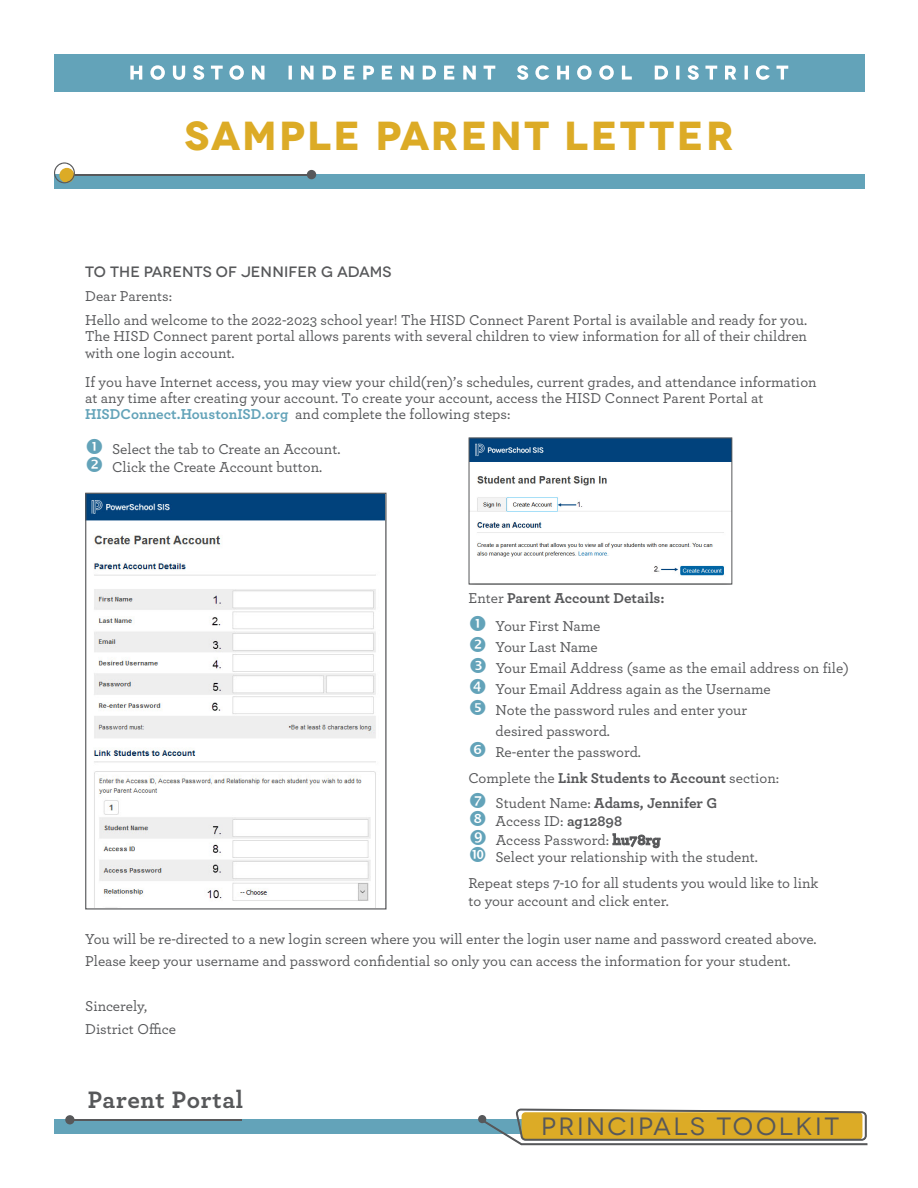
<style>
.page{position:relative;width:918px;height:1188px;background:#fff}
.page>*{position:absolute;margin:0;border:0;box-sizing:border-box;transform-origin:0 0}
.t1{font:700 40.5px "Novecentowide";letter-spacing:.06em;color:#dcab26}
.t2{font:25.05px "Novecentowide";letter-spacing:.1em;color:#57585a}
.t3{font:700 25.05px "Archer";letter-spacing:.03em;color:#57585a}
.t4{font:500 15px/24.2px "Archer";color:#57585a}
.t5{font:700 15px "Archer";color:#57585a}
.s1{font-family:"Novecentowide"}
.s2{font-weight:700;color:#63a3b9}
.s3{font-weight:500}
.s4{font-weight:700}
</style>
<div class="page">
<div style="left:54px;top:54px;width:811px;height:37px;background:#63a3b9"></div>
<svg style="left:130px;top:65px;width:658px;height:15px"></svg>
<div style="left:54px;top:1120px;width:803px;height:14px;background:#63a3b9"></div>
<div style="left:478px;top:1115px;width:8px;height:8px;background:#57585a;border-radius:50%"></div>
<svg style="left:482px;top:1109px;width:385px;height:36px"></svg>
<hr style="left:72px;top:1119px;width:170px;height:1px;background:#57585a">
<div style="left:65px;top:1115px;width:10px;height:9px;background:#57585a;border-radius:50%"></div>
<div style="left:54px;top:175px;width:811px;height:14px;background:#63a3b9"></div>
<hr style="left:72px;top:174px;width:238px;height:1px;background:#57585a">
<div style="left:307px;top:170px;width:9px;height:9px;background:#57585a;border-radius:50%"></div>
<svg style="left:54px;top:162px;width:21px;height:21px"></svg>
<img style="left:87px;top:495px;width:298px;height:413px">
<div style="left:85px;top:493px;width:302px;height:417px;border:1px solid #57585a"></div>
<img style="left:471px;top:439px;width:259px;height:137px">
<div style="left:469px;top:437px;width:263px;height:148px;border:1px solid #57585a"></div>
<p class="t1" style="left:184px;top:111px;width:551px">SAMPLE PARENT LETTER</p>
<p class="t4" style="left:85px;top:259px;width:723px"><span class="s1">TO THE PARENTS OF JENNIFER G ADAMS<br></span>Dear Parents:<br>Hello and welcome to the 2022-2023 school year! The HISD Connect Parent Portal is available and ready for you.</p>
<p class="t4" style="left:85px;top:327px;width:723px;line-height:16.5px">The HISD Connect parent portal allows parents with several children to view information for all of their children with one login account.</p>
<p class="t4" style="left:85px;top:373px;width:733px;line-height:16.4px">If you have Internet access, you may view your child(ren)’s schedules, current grades, and attendance information at any time after creating your account. To create your account, access the HISD Connect Parent Portal at<br><span class="s2">HISDConnect.HoustonISD.org</span> and complete the following steps:</p>
<p class="t4" style="left:112px;top:436px;width:230px">Select the tab to Create an Account.</p>
<p class="t4" style="left:112px;top:454px;width:212px">Click the Create Account button.</p>
<p class="t5" style="left:469px;top:586px;width:198px"><span class="s3">Enter</span> Parent Account Details:</p>
<p class="t4" style="left:496px;top:613px;width:106px">Your First Name</p>
<p class="t4" style="left:496px;top:634px;width:104px">Your Last Name</p>
<p class="t4" style="left:496px;top:655px;width:355px">Your Email Address (same as the email address on file)</p>
<p class="t4" style="left:496px;top:676px;width:277px">Your Email Address again as the Username</p>
<p class="t4" style="left:496px;top:699px;width:253px;line-height:21px">Note the password rules and enter your desired password.</p>
<p class="t4" style="left:496px;top:739px;width:147px">Re-enter the password.</p>
<p class="t5" style="left:469px;top:766px;width:312px"><span class="s3">Complete the</span> Link Students to Account <span class="s3">section:</span></p>
<p class="t5" style="left:496px;top:791px;width:223px"><span class="s3">Student Name:</span> Adams, Jennifer G</p>
<p class="t4" style="left:496px;top:808px;width:128px">Access ID: <span class="s4">ag12898</span></p>
<p class="t4" style="left:496px;top:827px;width:166px">Access Password: <span class="s4">hu78rg</span></p>
<p class="t4" style="left:496px;top:844px;width:264px">Select your relationship with the student.</p>
<p class="t4" style="left:469px;top:873px;width:351px;line-height:18px">Repeat steps 7-10 for all students you would like to link to your account and click enter.</p>
<p class="t4" style="left:85px;top:926px;width:733px">You will be re-directed to a new login screen where you will enter the login user name and password created above.</p>
<p class="t4" style="left:85px;top:948px;width:707px">Please keep your username and password confidential so only you can access the information for your student.</p>
<p class="t4" style="left:85px;top:993px;width:63px">Sincerely,</p>
<p class="t4" style="left:85px;top:1016px;width:92px">District Office</p>
<h2 class="t3" style="left:88px;top:1080px;width:157px">Parent Portal</h2>
<h2 class="t2" style="left:541px;top:1111px;width:299px">PRINCIPALS TOOLKIT</h2>
</div>
